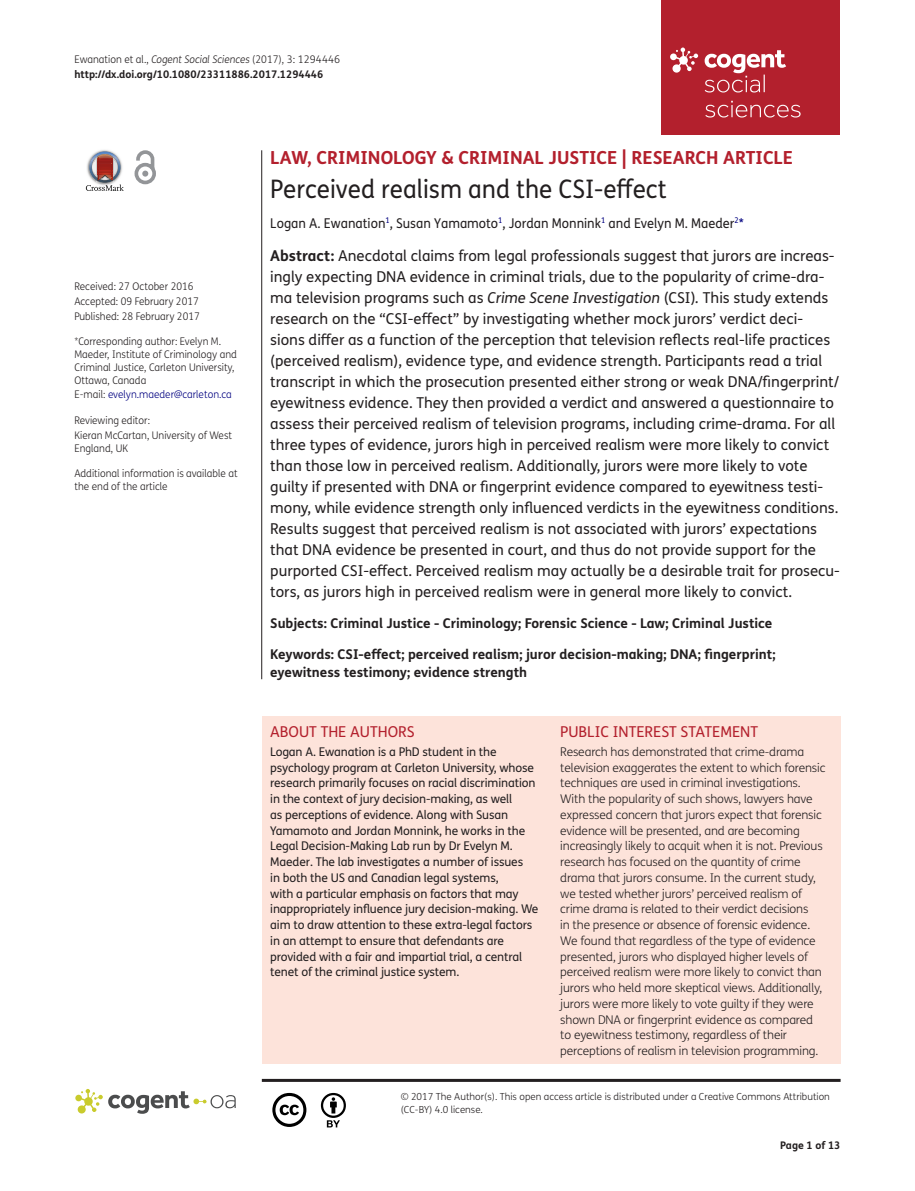
<style>
.page{position:relative;width:915px;height:1191px;background:#fff}
.page>*{position:absolute;margin:0;border:0;box-sizing:border-box;transform-origin:0 0}
.t1{font:25.5px "FS Me Pro";color:#231f20;scale:.95 1}
.t2{font:700 18px "FS Me Pro";color:#b3202d}
.t3{font:15px/21px "FS Me Pro";color:#231f20}
.t4{font:15px "FS Me Pro";color:#b3202d}
.t5{font:700 13.5px/18px "FS Me Pro";color:#231f20}
.t6{font:13.5px "FS Me Pro";color:#231f20;scale:.95 1}
.t7{font:300 12px/15.8px "FS Me Pro";letter-spacing:-.01em;color:#231f20}
.t8{font:12px/15.8px "FS Me Pro";letter-spacing:-.01em;color:#231f20}
.t9{font:300 10.5px/12.8px "FS Me Pro";color:#231f20;scale:.95 1}
.t10{font:700 10.5px/15px "FS Me Pro";color:#231f20}
.t11{font:300 10.5px "FS Me Pro";color:#000080;scale:.95 1}
.t12{font:300 9.75px/12.8px "FS Me Pro";color:#231f20}
.s1{font-weight:300}
.s2{font-weight:300;font-style:italic}
.s3{color:#231f20}
.s4{color:#000080}
.s5{font-weight:700}
.s6{font-style:italic}
</style>
<div class="page">
<div style="left:661px;top:0;width:179px;height:134px;background:#b3202d"></div>
<svg style="left:670px;top:48px;width:28px;height:25px"></svg>
<svg style="left:705px;top:101px;width:95px;height:16px"></svg>
<svg style="left:704px;top:50px;width:81px;height:42px"></svg>
<div style="left:261px;top:717px;width:579px;height:346px;background:#fde3da"></div>
<svg style="left:86px;top:151px;width:38px;height:40px"></svg>
<svg style="left:134px;top:150px;width:22px;height:34px"></svg>
<hr style="left:261px;top:150px;width:1px;height:529px;background:#231f20">
<svg style="left:75px;top:1089px;width:161px;height:24px"></svg>
<svg style="left:272px;top:1093px;width:34px;height:34px"></svg>
<svg style="left:321px;top:1093px;width:25px;height:34px"></svg>
<hr style="left:262px;top:1078px;width:578px;height:3px;background:#231f20">
<p class="t10" style="left:74px;top:51px;width:267px"><span class="s1">Ewanation et al.,</span> <span class="s2">Cogent Social Sciences</span> <span class="s1">(2017), 3: 1294446 </span>http://dx.doi.org/10.1080/23311886.2017.1294446</p>
<p class="t9" style="left:74px;top:279px;width:133px;line-height:14.9px">Received: 27 October 2016<br>Accepted: 09 February 2017<br>Published: 28 February 2017</p>
<p class="t9" style="left:74px;top:335px;width:172px">*Corresponding author: Evelyn M.<br>Maeder, Institute of Criminology and<br>Criminal Justice, Carleton University,<br>Ottawa, Canada</p>
<p class="t11" style="left:74px;top:387px;width:167px"><span class="s3">E-mail:</span> evelyn.maeder@carleton.ca</p>
<p class="t9" style="left:74px;top:412px;width:167px;line-height:14.9px">Reviewing editor:<br>Kieran McCartan, University of West</p>
<p class="t9" style="left:74px;top:441px;width:58px">England, UK</p>
<p class="t9" style="left:74px;top:467px;width:173px">Additional information is available at the end of the article</p>
<p class="t2" style="left:270px;top:143px;width:524px">LAW, CRIMINOLOGY &amp; CRIMINAL JUSTICE | RESEARCH ARTICLE</p>
<h1 class="t1" style="left:270px;top:172px;width:418px">Perceived realism and the CSI-effect</h1>
<p class="t6" style="left:270px;top:213px;width:499px">Logan A. Ewanation<sup>1</sup>, Susan Yamamoto<sup>1</sup>, Jordan Monnink<sup>1</sup> and Evelyn M. Maeder<sup>2</sup><span class="s4">*</span></p>
<p class="t3" style="left:270px;top:245px;width:571px"><span class="s5">Abstract:</span> Anecdotal claims from legal professionals suggest that jurors are increas&shy;ingly expecting DNA evidence in criminal trials, due to the popularity of crime-dra&shy;ma television programs such as <span class="s6">Crime Scene Investigation</span> (CSI)<span class="s6">.</span> This study extends research on the “CSI-effect” by investigating whether mock jurors’ verdict deci&shy;sions differ as a function of the perception that television reflects real-life practices (perceived realism), evidence type, and evidence strength. Participants read a trial transcript in which the prosecution presented either strong or weak DNA/fingerprint/ eyewitness evidence. They then provided a verdict and answered a questionnaire to assess their perceived realism of television programs, including crime-drama. For all three types of evidence, jurors high in perceived realism were more likely to convict than those low in perceived realism. Additionally, jurors were more likely to vote guilty if presented with DNA or fingerprint evidence compared to eyewitness testi&shy;mony, while evidence strength only influenced verdicts in the eyewitness conditions.<br>Results suggest that perceived realism is not associated with jurors’ expectations that DNA evidence be presented in court, and thus do not provide support for the purported CSI-effect. Perceived realism may actually be a desirable trait for prosecu&shy;tors, as jurors high in perceived realism were in general more likely to convict.</p>
<p class="t5" style="left:270px;top:614px;width:503px">Subjects: Criminal Justice - Criminology; Forensic Science - Law; Criminal Justice</p>
<p class="t5" style="left:270px;top:644px;width:507px">Keywords: CSI-effect; perceived realism; juror decision-making; DNA; fingerprint; eyewitness testimony; evidence strength</p>
<p class="t4" style="left:270px;top:721px;width:146px">ABOUT THE AUTHORS</p>
<p class="t8" style="left:270px;top:743px;width:269px">Logan A. Ewanation is a PhD student in the psychology program at Carleton University, whose research primarily focuses on racial discrimination in the context of jury decision-making, as well<br>as perceptions of evidence. Along with Susan Yamamoto and Jordan Monnink, he works in the Legal Decision-Making Lab run by Dr Evelyn M.<br>Maeder. The lab investigates a number of issues<br>in both the US and Canadian legal systems,<br>with a particular emphasis on factors that may inappropriately influence jury decision-making. We aim to draw attention to these extra-legal factors in an attempt to ensure that defendants are provided with a fair and impartial trial, a central tenet of the criminal justice system.</p>
<p class="t4" style="left:560px;top:721px;width:199px">PUBLIC INTEREST STATEMENT</p>
<p class="t7" style="left:560px;top:743px;width:266px">Research has demonstrated that crime-drama television exaggerates the extent to which forensic techniques are used in criminal investigations.<br>With the popularity of such shows, lawyers have expressed concern that jurors expect that forensic evidence will be presented, and are becoming increasingly likely to acquit when it is not. Previous research has focused on the quantity of crime drama that jurors consume. In the current study, we tested whether jurors’ perceived realism of crime drama is related to their verdict decisions<br>in the presence or absence of forensic evidence.<br>We found that regardless of the type of evidence presented, jurors who displayed higher levels of perceived realism were more likely to convict than jurors who held more skeptical views. Additionally, jurors were more likely to vote guilty if they were shown DNA or fingerprint evidence as compared to eyewitness testimony, regardless of their perceptions of realism in television programming.</p>
<p class="t12" style="left:400px;top:1090px;width:430px">© 2017 The Author(s). This open access article is distributed under a Creative Commons Attribution (CC-BY) 4.0 license.</p>
<p class="t10" style="left:780px;top:1137px;width:62px">Page 1 of 13</p>
</div>
